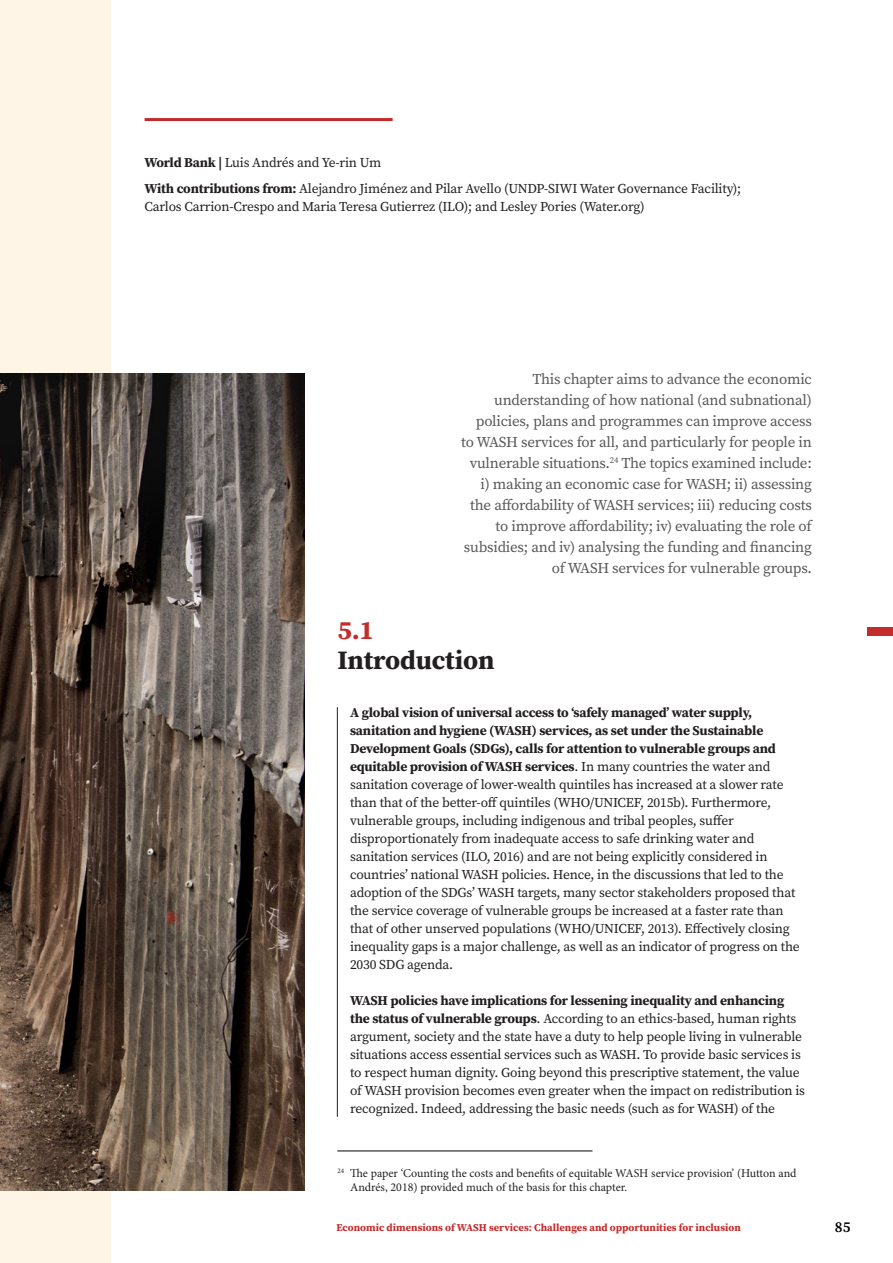
<style>
.page{position:relative;width:893px;height:1263px;background:#fff}
.page>*{position:absolute;margin:0;border:0;box-sizing:border-box;transform-origin:0 0}
.Sub_title{font:700 26.4px "Source Serif Pro";letter-spacing:-.005em;color:#231f20}
.Sub_title-2{font:700 26.4px "Source Serif Pro";color:#c42c2c}
.Introduction{font:15px/21px "Source Serif Pro";letter-spacing:-.015em;color:#57585a;text-align:right}
.t1{font:600 15px "Source Serif Pro";color:#000}
.Body_text{font:13.5px/18px "Source Serif Pro";letter-spacing:-.015em;color:#231f20}
.Authors_name{font:13.5px/18px "Source Serif Pro";letter-spacing:-.015em;color:#231f20}
.footnote{font:12px "Minion Pro";color:#231f20}
.t2{font:700 10.5px "Source Serif Pro";color:#c42c2c}
.s1{font-weight:700}
</style>
<div class="page">
<div style="left:0;top:0;width:111px;height:1263px;background:#fef5e7"></div>
<div style="left:867px;top:627px;width:26px;height:9px;background:#c42c2c"></div>
<hr style="left:145px;top:118px;width:248px;height:3px;background:#c42c2c">
<img style="left:0;top:373px;width:304px;height:818px">
<hr style="left:337px;top:707px;width:1px;height:410px;background:#231f20">
<hr style="left:337px;top:1150px;width:255px;height:1px;background:#231f20">
<p class="Authors_name" style="left:145px;top:153px;width:238px"><span class="s1">World Bank |</span> Luis Andrés and Ye-rin Um</p>
<p class="Authors_name" style="left:145px;top:180px;width:598px"><span class="s1">With contributions from:</span> Alejandro Jiménez and Pilar Avello (UNDP-SIWI Water Governance Facility);<br>Carlos Carrion-Crespo and Maria Teresa Gutierrez (ILO); and Lesley Pories (Water.org)</p>
<p class="Introduction" style="left:461px;top:368px;width:352px">This chapter aims to advance the economic understanding of how national (and subnational) policies, plans and programmes can improve access to WASH services for all, and particularly for people in vulnerable situations.<sup>24</sup> The topics examined include: i) making an economic case for WASH; ii) assessing the affordability of WASH services; iii) reducing costs to improve affordability; iv) evaluating the role of subsidies; and iv) analysing the funding and financing of WASH services for vulnerable groups.</p>
<p class="Sub_title-2" style="left:337px;top:612px;width:38px">5.1</p>
<p class="Sub_title" style="left:337px;top:642px;width:159px">Introduction</p>
<p class="Body_text" style="left:350px;top:703px;width:451px"><span class="s1">A global vision of universal access to ‘safely managed’ water supply, sanitation and hygiene (WASH) services, as set under the Sustainable Development Goals (SDGs), calls for attention to vulnerable groups and equitable provision of WASH services</span>. In many countries the water and sanitation coverage of lower-wealth quintiles has increased at a slower rate than that of the better-off quintiles (WHO/UNICEF, 2015b). Furthermore, vulnerable groups, including indigenous and tribal peoples, suffer disproportionately from inadequate access to safe drinking water and sanitation services (ILO, 2016) and are not being explicitly considered in countries’ national WASH policies. Hence, in the discussions that led to the adoption of the SDGs’ WASH targets, many sector stakeholders proposed that the service coverage of vulnerable groups be increased at a faster rate than that of other unserved populations (WHO/UNICEF, 2013). Effectively closing inequality gaps is a major challenge, as well as an indicator of progress on the 2030 SDG agenda.</p>
<p class="Body_text" style="left:350px;top:991px;width:457px"><span class="s1">WASH policies have implications for lessening inequality and enhancing the status of vulnerable groups</span>. According to an ethics-based, human rights argument, society and the state have a duty to help people living in vulnerable situations access essential services such as WASH. To provide basic services is to respect human dignity. Going beyond this prescriptive statement, the value of WASH provision becomes even greater when the impact on redistribution is recognized. Indeed, addressing the basic needs (such as for WASH) of the</p>
<p class="footnote" style="left:337px;top:1165px;width:461px"><sup>24</sup> The paper ‘Counting the costs and benefits of equitable WASH service provision’ (Hutton and</p>
<p class="footnote" style="left:350px;top:1179px;width:279px">Andrés, 2018) provided much of the basis for this chapter.</p>
<p class="t2" style="left:336px;top:1220px;width:406px">Economic dimensions of WASH services: Challenges and opportunities for inclusion</p>
<p class="t1" style="left:835px;top:1217px;width:17px">85</p>
</div>
